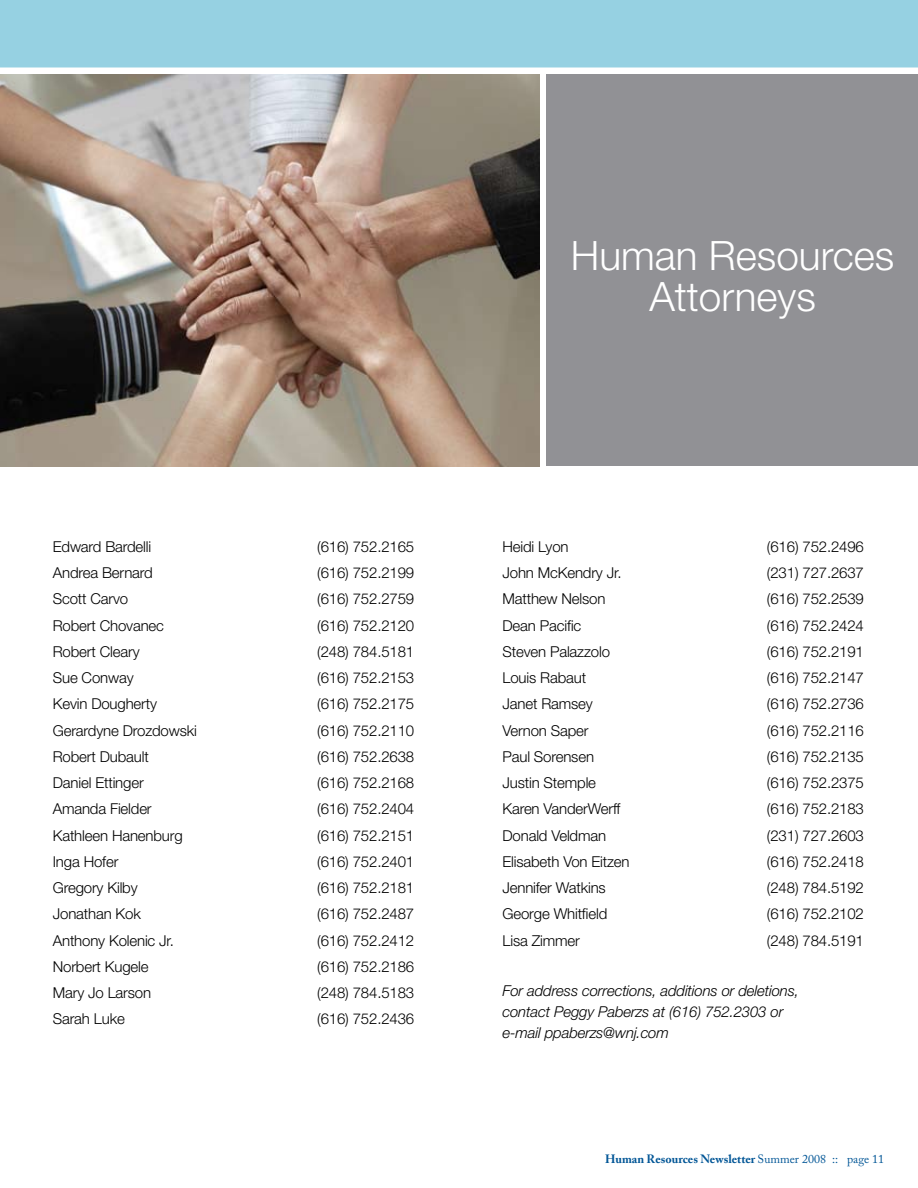
<style>
.page{position:relative;width:918px;height:1188px;background:#fff}
.page>*{position:absolute;margin:0;border:0;box-sizing:border-box;transform-origin:0 0}
.t1{font:300 40.5px/40.5px "Helvetica Neue";color:#fff;text-align:center}
.t2{font:300 15px "Helvetica Neue";letter-spacing:-.01em;color:#000}
.t3{font:italic 300 15px/21px "Helvetica Neue";letter-spacing:-.01em;color:#000}
.t4{font:700 12px "Adobe Caslon Pro";color:#005596}
.s1{font-weight:400}
</style>
<div class="page">
<div style="left:0;top:0;width:918px;height:68px;background:#96d1e2"></div>
<img style="left:0;top:74px;width:540px;height:392px">
<div style="left:547px;top:74px;width:371px;height:392px;background:#919195"></div>
<h1 class="t1" style="left:571px;top:235px;width:325px">Human Resources<br>Attorneys</h1>
<p class="t2" style="left:53px;top:537px;width:100px">Edward Bardelli</p>
<p class="t2" style="left:317px;top:537px;width:99px">(616) 752.2165</p>
<p class="t2" style="left:53px;top:564px;width:102px">Andrea Bernard</p>
<p class="t2" style="left:317px;top:564px;width:99px">(616) 752.2199</p>
<p class="t2" style="left:53px;top:590px;width:77px">Scott Carvo</p>
<p class="t2" style="left:317px;top:590px;width:99px">(616) 752.2759</p>
<p class="t2" style="left:53px;top:616px;width:113px">Robert Chovanec</p>
<p class="t2" style="left:317px;top:616px;width:99px">(616) 752.2120</p>
<p class="t2" style="left:53px;top:642px;width:88px">Robert Cleary</p>
<p class="t2" style="left:317px;top:642px;width:99px">(248) 784.5181</p>
<p class="t2" style="left:53px;top:669px;width:82px">Sue Conway</p>
<p class="t2" style="left:317px;top:669px;width:99px">(616) 752.2153</p>
<p class="t2" style="left:53px;top:695px;width:106px">Kevin Dougherty</p>
<p class="t2" style="left:317px;top:695px;width:99px">(616) 752.2175</p>
<p class="t2" style="left:53px;top:721px;width:146px">Gerardyne Drozdowski</p>
<p class="t2" style="left:317px;top:721px;width:99px">(616) 752.2110</p>
<p class="t2" style="left:53px;top:747px;width:98px">Robert Dubault</p>
<p class="t2" style="left:317px;top:747px;width:99px">(616) 752.2638</p>
<p class="t2" style="left:53px;top:774px;width:92px">Daniel Ettinger</p>
<p class="t2" style="left:317px;top:774px;width:99px">(616) 752.2168</p>
<p class="t2" style="left:53px;top:800px;width:100px">Amanda Fielder</p>
<p class="t2" style="left:317px;top:800px;width:99px">(616) 752.2404</p>
<p class="t2" style="left:53px;top:826px;width:131px">Kathleen Hanenburg</p>
<p class="t2" style="left:317px;top:826px;width:99px">(616) 752.2151</p>
<p class="t2" style="left:53px;top:852px;width:67px">Inga Hofer</p>
<p class="t2" style="left:317px;top:852px;width:99px">(616) 752.2401</p>
<p class="t2" style="left:53px;top:879px;width:86px">Gregory Kilby</p>
<p class="t2" style="left:317px;top:879px;width:99px">(616) 752.2181</p>
<p class="t2" style="left:53px;top:905px;width:90px">Jonathan Kok</p>
<p class="t2" style="left:317px;top:905px;width:99px">(616) 752.2487</p>
<p class="t2" style="left:53px;top:931px;width:123px">Anthony Kolenic Jr.</p>
<p class="t2" style="left:317px;top:931px;width:99px">(616) 752.2412</p>
<p class="t2" style="left:53px;top:957px;width:97px">Norbert Kugele</p>
<p class="t2" style="left:317px;top:957px;width:99px">(616) 752.2186</p>
<p class="t2" style="left:53px;top:984px;width:100px">Mary Jo Larson</p>
<p class="t2" style="left:317px;top:984px;width:99px">(248) 784.5183</p>
<p class="t2" style="left:53px;top:1010px;width:74px">Sarah Luke</p>
<p class="t2" style="left:317px;top:1010px;width:99px">(616) 752.2436</p>
<p class="t2" style="left:502px;top:537px;width:68px">Heidi Lyon</p>
<p class="t2" style="left:767px;top:537px;width:99px">(616) 752.2496</p>
<p class="t2" style="left:502px;top:564px;width:121px">John McKendry Jr.</p>
<p class="t2" style="left:767px;top:564px;width:99px">(231) 727.2637</p>
<p class="t2" style="left:502px;top:590px;width:105px">Matthew Nelson</p>
<p class="t2" style="left:767px;top:590px;width:99px">(616) 752.2539</p>
<p class="t2" style="left:502px;top:616px;width:80px">Dean Pacific</p>
<p class="t2" style="left:767px;top:616px;width:99px">(616) 752.2424</p>
<p class="t2" style="left:502px;top:642px;width:109px">Steven Palazzolo</p>
<p class="t2" style="left:767px;top:642px;width:99px">(616) 752.2191</p>
<p class="t2" style="left:502px;top:669px;width:85px">Louis Rabaut</p>
<p class="t2" style="left:767px;top:669px;width:99px">(616) 752.2147</p>
<p class="t2" style="left:502px;top:695px;width:92px">Janet Ramsey</p>
<p class="t2" style="left:767px;top:695px;width:99px">(616) 752.2736</p>
<p class="t2" style="left:502px;top:721px;width:88px">Vernon Saper</p>
<p class="t2" style="left:767px;top:721px;width:99px">(616) 752.2116</p>
<p class="t2" style="left:502px;top:747px;width:93px">Paul Sorensen</p>
<p class="t2" style="left:767px;top:747px;width:99px">(616) 752.2135</p>
<p class="t2" style="left:502px;top:774px;width:95px">Justin Stemple</p>
<p class="t2" style="left:767px;top:774px;width:99px">(616) 752.2375</p>
<p class="t2" style="left:502px;top:800px;width:119px">Karen VanderWerff</p>
<p class="t2" style="left:767px;top:800px;width:99px">(616) 752.2183</p>
<p class="t2" style="left:502px;top:826px;width:105px">Donald Veldman</p>
<p class="t2" style="left:767px;top:826px;width:99px">(231) 727.2603</p>
<p class="t2" style="left:502px;top:852px;width:129px">Elisabeth Von Eitzen</p>
<p class="t2" style="left:767px;top:852px;width:99px">(616) 752.2418</p>
<p class="t2" style="left:502px;top:879px;width:105px">Jennifer Watkins</p>
<p class="t2" style="left:767px;top:879px;width:99px">(248) 784.5192</p>
<p class="t2" style="left:502px;top:905px;width:106px">George Whitfield</p>
<p class="t2" style="left:767px;top:905px;width:99px">(616) 752.2102</p>
<p class="t2" style="left:502px;top:931px;width:79px">Lisa Zimmer</p>
<p class="t2" style="left:767px;top:931px;width:99px">(248) 784.5191</p>
<p class="t3" style="left:502px;top:980px;width:298px">For address corrections, additions or deletions, contact Peggy Paberzs at (616) 752.2303 or e-mail ppaberzs@wnj.com</p>
<p class="t4" style="left:605px;top:1152px;width:281px">Human Resources Newsletter <span class="s1">Summer 2008 :: page 11</span></p>
</div>
